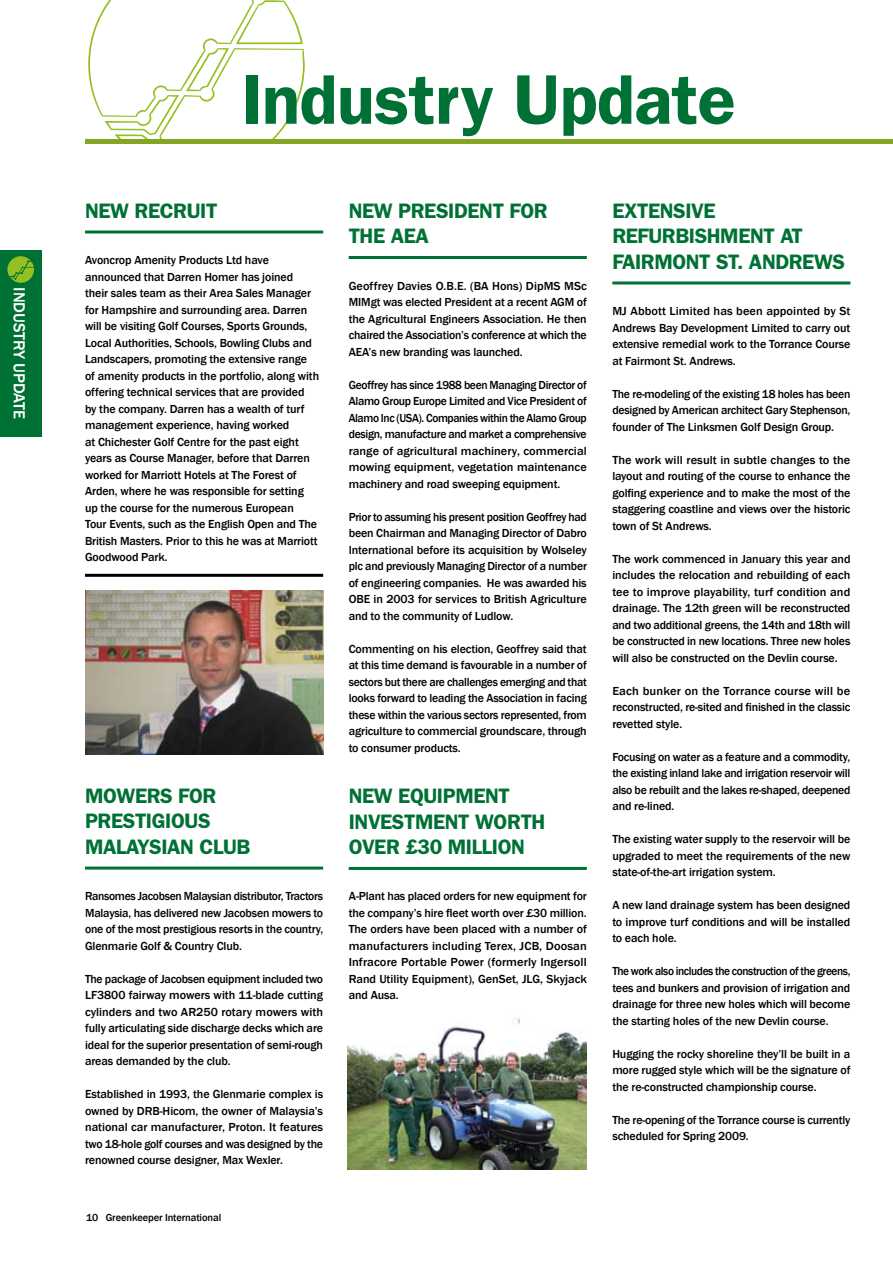
<style>
.page{position:relative;width:893px;height:1263px;background:#fff}
.page>*{position:absolute;margin:0;border:0;box-sizing:border-box;transform-origin:0 0}
.t1{font:600 70.5px "Franklin Gothic";letter-spacing:-.01em;color:#007135}
.t2{font:600 21px/25.5px "Franklin Gothic";letter-spacing:-.02em;color:#007135}
.t3{font:500 16.5px "Franklin Gothic";letter-spacing:-.005em;color:#fff}
.t4{font:500 12px/16.5px "Franklin Gothic";letter-spacing:-.01em;color:#000;text-align:justify}
.t5{font:500 12px/16.5px "Franklin Gothic";letter-spacing:-.01em;color:#000;text-align:justify;scale:.96 1}
.t6{font:500 12px/16.5px "Franklin Gothic";letter-spacing:-.01em;color:#000;text-align:justify;scale:.95 1}
.t7{font:500 12px/16.5px "Franklin Gothic";letter-spacing:-.01em;color:#000;text-align:justify;scale:1.05 1}
.t8{font:500 10.5px "Franklin Gothic";letter-spacing:-.01em;color:#000}
</style>
<div class="page">
<svg style="left:88px;top:0;width:217px;height:140px"></svg>
<hr style="left:85px;top:140px;width:808px;height:4px;background:#85a625">
<div style="left:0;top:251px;width:41px;height:186px;background:#007135"></div>
<svg style="left:7px;top:256px;width:27px;height:27px"></svg>
<img style="left:348px;top:1018px;width:239px;height:151px">
<hr style="left:85px;top:230px;width:238px;height:3px;background:#007135">
<hr style="left:85px;top:574px;width:238px;height:3px;background:#000">
<hr style="left:349px;top:256px;width:238px;height:3px;background:#007135">
<hr style="left:612px;top:281px;width:238px;height:3px;background:#007135">
<hr style="left:85px;top:866px;width:238px;height:3px;background:#007135">
<hr style="left:349px;top:867px;width:238px;height:3px;background:#007135">
<img style="left:85px;top:590px;width:238px;height:165px">
<h3 class="t3" style="left:30px;top:287px;width:133px;rotate:90deg">INDUSTRY UPDATE</h3>
<h1 class="t1" style="left:242px;top:58px;width:496px">Industry Update</h1>
<h2 class="t2" style="left:85px;top:198px;width:134px">NEW RECRUIT</h2>
<p class="t4" style="left:85px;top:252px;width:236px;text-align:left">Avoncrop Amenity Products Ltd have announced that Darren Homer has joined their sales team as their Area Sales Manager for Hampshire and surrounding area. Darren will be visiting Golf Courses, Sports Grounds, Local Authorities, Schools, Bowling Clubs and Landscapers, promoting the extensive range of amenity products in the portfolio, along with offering technical services that are provided<br>by the company. Darren has a wealth of turf management experience, having worked<br>at Chichester Golf Centre for the past eight years as Course Manager, before that Darren worked for Marriott Hotels at The Forest of Arden, where he was responsible for setting up the course for the numerous European<br>Tour Events, such as the English Open and The British Masters. Prior to this he was at Marriott Goodwood Park.</p>
<h2 class="t2" style="left:85px;top:783px;width:167px">MOWERS FOR<br>PRESTIGIOUS<br>MALAYSIAN CLUB</h2>
<p class="t4" style="left:85px;top:888px;width:240px">Ransomes Jacobsen Malaysian distributor, Tractors Malaysia, has delivered new Jacobsen mowers to one of the most prestigious resorts in the country, Glenmarie Golf &amp; Country Club.</p>
<p class="t4" style="left:85px;top:970px;width:240px">The package of Jacobsen equipment included two LF3800 fairway mowers with 11-blade cutting cylinders and two AR250 rotary mowers with fully articulating side discharge decks which are ideal for the superior presentation of semi-rough areas demanded by the club.</p>
<p class="t4" style="left:85px;top:1086px;width:240px">Established in 1993, the Glenmarie complex is owned by DRB-Hicom, the owner of Malaysia’s national car manufacturer, Proton. It features two 18-hole golf courses and was designed by the renowned course designer, Max Wexler.</p>
<p class="t8" style="left:86px;top:1211px;width:137px">10 Greenkeeper International</p>
<h2 class="t2" style="left:349px;top:198px;width:201px">NEW PRESIDENT FOR<br>THE AEA</h2>
<p class="t4" style="left:349px;top:277px;width:240px">Geoffrey Davies O.B.E. (BA Hons) DipMS MSc MIMgt was elected President at a recent AGM of the Agricultural Engineers Association. He then chaired the Association’s conference at which the AEA’s new branding was launched.</p>
<p class="t5" style="left:349px;top:376px;width:250px">Geoffrey has since 1988 been Managing Director of Alamo Group Europe Limited and Vice President of Alamo Inc (USA). Companies within the Alamo Group design, manufacture and market a comprehensive range of agricultural machinery, commercial mowing equipment, vegetation maintenance machinery and road sweeping equipment.</p>
<p class="t4" style="left:349px;top:508px;width:240px">Prior to assuming his present position Geoffrey had been Chairman and Managing Director of Dabro International before its acquisition by Wolseley plc and previously Managing Director of a number of engineering companies. He was awarded his OBE in 2003 for services to British Agriculture and to the community of Ludlow.</p>
<p class="t4" style="left:349px;top:640px;width:240px">Commenting on his election, Geoffrey said that at this time demand is favourable in a number of sectors but there are challenges emerging and that looks forward to leading the Association in facing these within the various sectors represented, from agriculture to commercial groundscare, through to consumer products.</p>
<h2 class="t2" style="left:349px;top:783px;width:198px">NEW EQUIPMENT<br>INVESTMENT WORTH<br>OVER £30 MILLION</h2>
<p class="t4" style="left:349px;top:888px;width:240px">A-Plant has placed orders for new equipment for the company’s hire fleet worth over £30 million.<br>The orders have been placed with a number of manufacturers including Terex, JCB, Doosan Infracore Portable Power (formerly Ingersoll Rand Utility Equipment), GenSet, JLG, Skyjack and Ausa.</p>
<h2 class="t2" style="left:612px;top:198px;width:234px">EXTENSIVE<br>REFURBISHMENT AT<br>FAIRMONT ST. ANDREWS</h2>
<p class="t4" style="left:612px;top:303px;width:240px">MJ Abbott Limited has been appointed by St Andrews Bay Development Limited to carry out extensive remedial work to the Torrance Course at Fairmont St. Andrews.</p>
<p class="t4" style="left:612px;top:385px;width:240px">The re-modeling of the existing 18 holes has been designed by American architect Gary Stephenson, founder of The Linksmen Golf Design Group.</p>
<p class="t4" style="left:612px;top:451px;width:240px">The work will result in subtle changes to the layout and routing of the course to enhance the golfing experience and to make the most of the staggering coastline and views over the historic town of St Andrews.</p>
<p class="t4" style="left:612px;top:550px;width:240px">The work commenced in January this year and includes the relocation and rebuilding of each tee to improve playability, turf condition and drainage. The 12th green will be reconstructed and two additional greens, the 14th and 18th will be constructed in new locations. Three new holes will also be constructed on the Devlin course.</p>
<p class="t7" style="left:612px;top:682px;width:228px">Each bunker on the Torrance course will be reconstructed, re-sited and finished in the classic revetted style.</p>
<p class="t4" style="left:612px;top:748px;width:240px">Focusing on water as a feature and a commodity, the existing inland lake and irrigation reservoir will also be rebuilt and the lakes re-shaped, deepened and re-lined.</p>
<p class="t4" style="left:612px;top:831px;width:240px">The existing water supply to the reservoir will be upgraded to meet the requirements of the new state-of-the-art irrigation system.</p>
<p class="t4" style="left:612px;top:897px;width:240px">A new land drainage system has been designed to improve turf conditions and will be installed to each hole.</p>
<p class="t6" style="left:612px;top:963px;width:252px">The work also includes the construction of the greens, tees and bunkers and provision of irrigation and drainage for three new holes which will become the starting holes of the new Devlin course.</p>
<p class="t4" style="left:612px;top:1045px;width:240px">Hugging the rocky shoreline they’ll be built in a more rugged style which will be the signature of the re-constructed championship course.</p>
<p class="t4" style="left:612px;top:1111px;width:240px">The re-opening of the Torrance course is currently scheduled for Spring 2009.</p>
</div>
